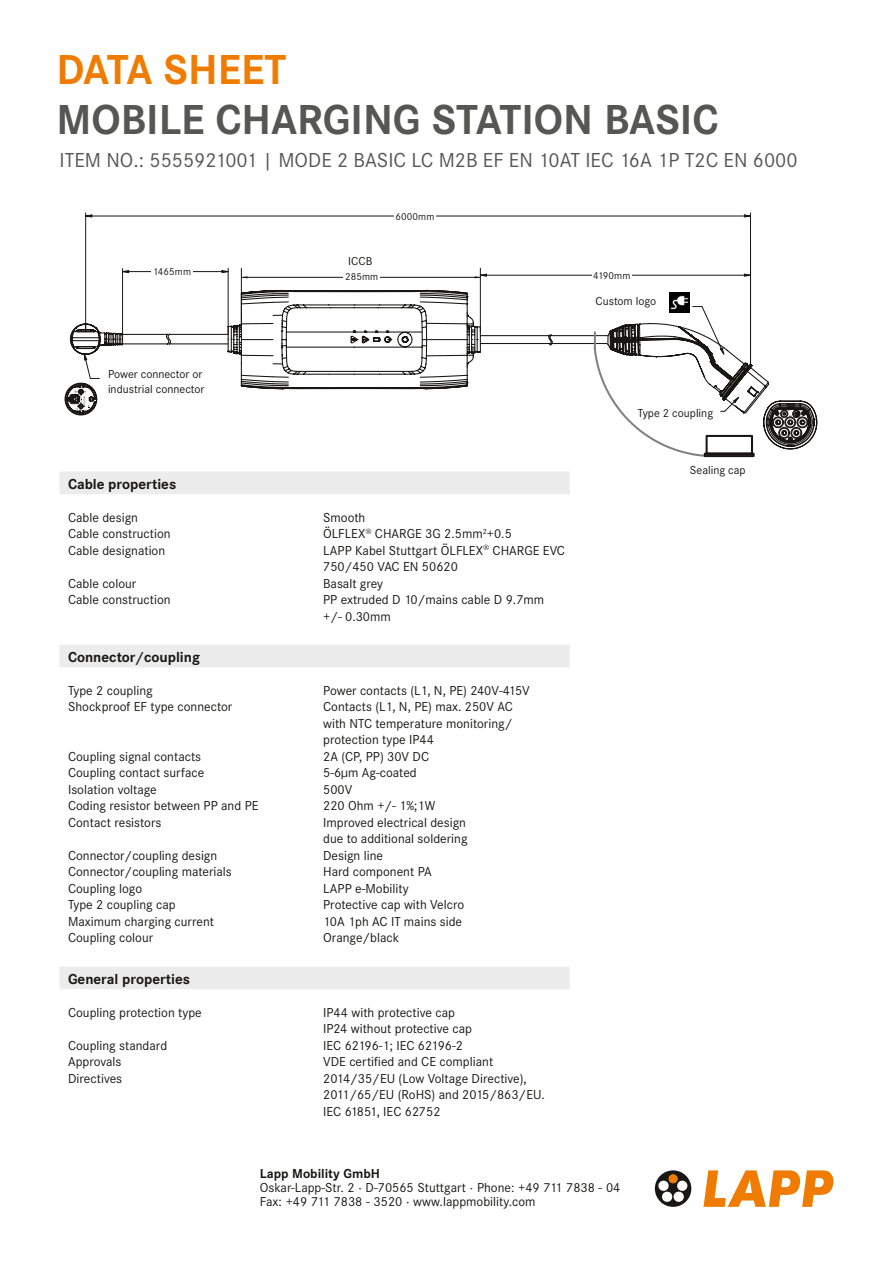
<style>
.page{position:relative;width:893px;height:1263px;background:#fff}
.page>*{position:absolute;margin:0;border:0;box-sizing:border-box;transform-origin:0 0}
.t1{font:700 43.5px "Corporate STOT";color:#565655}
.t2{font:700 43.5px "Corporate STOT";color:#ef7c00}
.t3{font:21px "Corporate STOT";color:#565655}
.t4{font:700 15px "Corporate STOT";color:#181716}
.t5{font:13.5px/16.5px "Corporate STOT";color:#181716}
.t6{font:700 13.5px "Corporate STOT";color:#181716}
.t7{font:12px/15px "Corporate STOT";color:#181716}
.t8{font:10.5px "Corporate STOT";letter-spacing:.01em;color:#181716}
</style>
<div class="page">
<svg style="left:85px;top:213px;width:666px;height:54px"></svg>
<svg style="left:743px;top:214px;width:8px;height:4px"></svg>
<hr style="left:86px;top:216px;width:664px;height:1px;background:#181716">
<svg style="left:65px;top:267px;width:752px;height:190px"></svg>
<svg style="left:703px;top:1170px;width:130px;height:37px"></svg>
<svg style="left:655px;top:1170px;width:36px;height:37px"></svg>
<div style="left:668px;top:1174px;width:10px;height:10px;background:#ef7c00;border-radius:50%"></div>
<div style="left:668px;top:1173px;width:10px;height:11px;border:1px solid #181716;border-radius:50%"></div>
<div style="left:60px;top:472px;width:510px;height:22px;background:#ececec"></div>
<div style="left:60px;top:645px;width:510px;height:22px;background:#ececec"></div>
<div style="left:60px;top:967px;width:510px;height:22px;background:#ececec"></div>
<div style="left:344px;top:272px;width:36px;height:8px;background:#fff"></div>
<div style="left:151px;top:267px;width:41px;height:8px;background:#fff"></div>
<div style="left:394px;top:212px;width:42px;height:8px;background:#fff"></div>
<div style="left:592px;top:271px;width:40px;height:7px;background:#fff"></div>
<h1 class="t2" style="left:56px;top:45px;width:231px">DATA SHEET</h1>
<h1 class="t1" style="left:56px;top:94px;width:664px">MOBILE CHARGING STATION BASIC</h1>
<h2 class="t3" style="left:60px;top:148px;width:740px">ITEM NO.: 5555921001 | MODE 2 BASIC LC M2B EF EN 10AT IEC 16A 1P T2C EN 6000</h2>
<p class="t8" style="left:153px;top:265px;width:40px">1465mm</p>
<p class="t7" style="left:108px;top:367px;width:98px">Power connector or industrial connector</p>
<p class="t7" style="left:348px;top:254px;width:26px">ICCB</p>
<p class="t8" style="left:345px;top:270px;width:35px">285mm</p>
<p class="t8" style="left:395px;top:210px;width:40px">6000mm</p>
<p class="t4" style="left:68px;top:475px;width:110px">Cable properties</p>
<p class="t5" style="left:68px;top:509px;width:71px">Cable design</p>
<p class="t5" style="left:323px;top:509px;width:44px">Smooth</p>
<p class="t5" style="left:68px;top:525px;width:104px">Cable construction</p>
<p class="t5" style="left:323px;top:525px;width:190px">ÖLFLEX<sup>®</sup> CHARGE 3G 2.5mm<sup>2</sup>+0.5</p>
<p class="t5" style="left:68px;top:542px;width:99px">Cable designation</p>
<p class="t5" style="left:323px;top:542px;width:243px">LAPP Kabel Stuttgart ÖLFLEX<sup>®</sup> CHARGE EVC<br>750/450 VAC EN 50620</p>
<p class="t5" style="left:68px;top:575px;width:70px">Cable colour</p>
<p class="t5" style="left:323px;top:575px;width:62px">Basalt grey</p>
<p class="t5" style="left:68px;top:591px;width:104px">Cable construction</p>
<p class="t5" style="left:323px;top:591px;width:222px">PP extruded D 10/mains cable D 9.7mm +/- 0.30mm</p>
<p class="t4" style="left:68px;top:648px;width:134px">Connector/coupling</p>
<p class="t5" style="left:68px;top:682px;width:86px">Type 2 coupling</p>
<p class="t5" style="left:323px;top:682px;width:208px">Power contacts (L1, N, PE) 240V-415V</p>
<p class="t5" style="left:68px;top:699px;width:166px">Shockproof EF type connector</p>
<p class="t5" style="left:323px;top:699px;width:191px;text-align:justify">Contacts (L1, N, PE) max. 250V AC with NTC temperature monitoring/ protection type IP44</p>
<p class="t5" style="left:68px;top:748px;width:135px">Coupling signal contacts</p>
<p class="t5" style="left:323px;top:748px;width:107px">2A (CP, PP) 30V DC</p>
<p class="t5" style="left:68px;top:765px;width:138px">Coupling contact surface</p>
<p class="t5" style="left:323px;top:765px;width:95px">5-6µm Ag-coated</p>
<p class="t5" style="left:68px;top:781px;width:90px">Isolation voltage</p>
<p class="t5" style="left:323px;top:781px;width:31px">500V</p>
<p class="t5" style="left:68px;top:798px;width:192px">Coding resistor between PP and PE</p>
<p class="t5" style="left:323px;top:798px;width:113px">220 Ohm +/- 1%;1W</p>
<p class="t5" style="left:68px;top:814px;width:95px">Contact resistors</p>
<p class="t5" style="left:323px;top:814px;width:146px">Improved electrical design due to additional soldering</p>
<p class="t5" style="left:68px;top:847px;width:151px">Connector/coupling design</p>
<p class="t5" style="left:323px;top:847px;width:61px">Design line</p>
<p class="t5" style="left:68px;top:864px;width:165px">Connector/coupling materials</p>
<p class="t5" style="left:323px;top:864px;width:110px">Hard component PA</p>
<p class="t5" style="left:68px;top:880px;width:76px">Coupling logo</p>
<p class="t5" style="left:323px;top:880px;width:87px">LAPP e-Mobility</p>
<p class="t5" style="left:68px;top:897px;width:109px">Type 2 coupling cap</p>
<p class="t5" style="left:323px;top:897px;width:143px">Protective cap with Velcro</p>
<p class="t5" style="left:68px;top:913px;width:148px">Maximum charging current</p>
<p class="t5" style="left:323px;top:913px;width:140px">10A 1ph AC IT mains side</p>
<p class="t5" style="left:68px;top:930px;width:87px">Coupling colour</p>
<p class="t5" style="left:323px;top:930px;width:78px">Orange/black</p>
<p class="t4" style="left:68px;top:970px;width:124px">General properties</p>
<p class="t5" style="left:68px;top:1004px;width:135px">Coupling protection type</p>
<p class="t5" style="left:323px;top:1004px;width:150px">IP44 with protective cap<br>IP24 without protective cap</p>
<p class="t5" style="left:68px;top:1037px;width:101px">Coupling standard</p>
<p class="t5" style="left:323px;top:1037px;width:141px">IEC 62196-1; IEC 62196-2</p>
<p class="t5" style="left:68px;top:1053px;width:55px">Approvals</p>
<p class="t5" style="left:323px;top:1053px;width:172px">VDE certified and CE compliant</p>
<p class="t5" style="left:68px;top:1070px;width:56px">Directives</p>
<p class="t5" style="left:323px;top:1070px;width:223px">2014/35/EU (Low Voltage Directive),<br>2011/65/EU (RoHS) and 2015/863/EU.<br>IEC 61851, IEC 62752</p>
<p class="t8" style="left:593px;top:269px;width:39px">4190mm</p>
<p class="t7" style="left:596px;top:294px;width:62px">Custom logo</p>
<p class="t7" style="left:638px;top:405px;width:77px">Type 2 coupling</p>
<p class="t7" style="left:690px;top:462px;width:57px">Sealing cap</p>
<p class="t6" style="left:260px;top:1166px;width:122px">Lapp Mobility GmbH</p>
<p class="t5" style="left:260px;top:1181px;width:362px;line-height:14.2px">Oskar-Lapp-Str. 2 · D-70565 Stuttgart · Phone: +49 711 7838 - 04<br>Fax: +49 711 7838 - 3520 · www.lappmobility.com</p>
</div>
